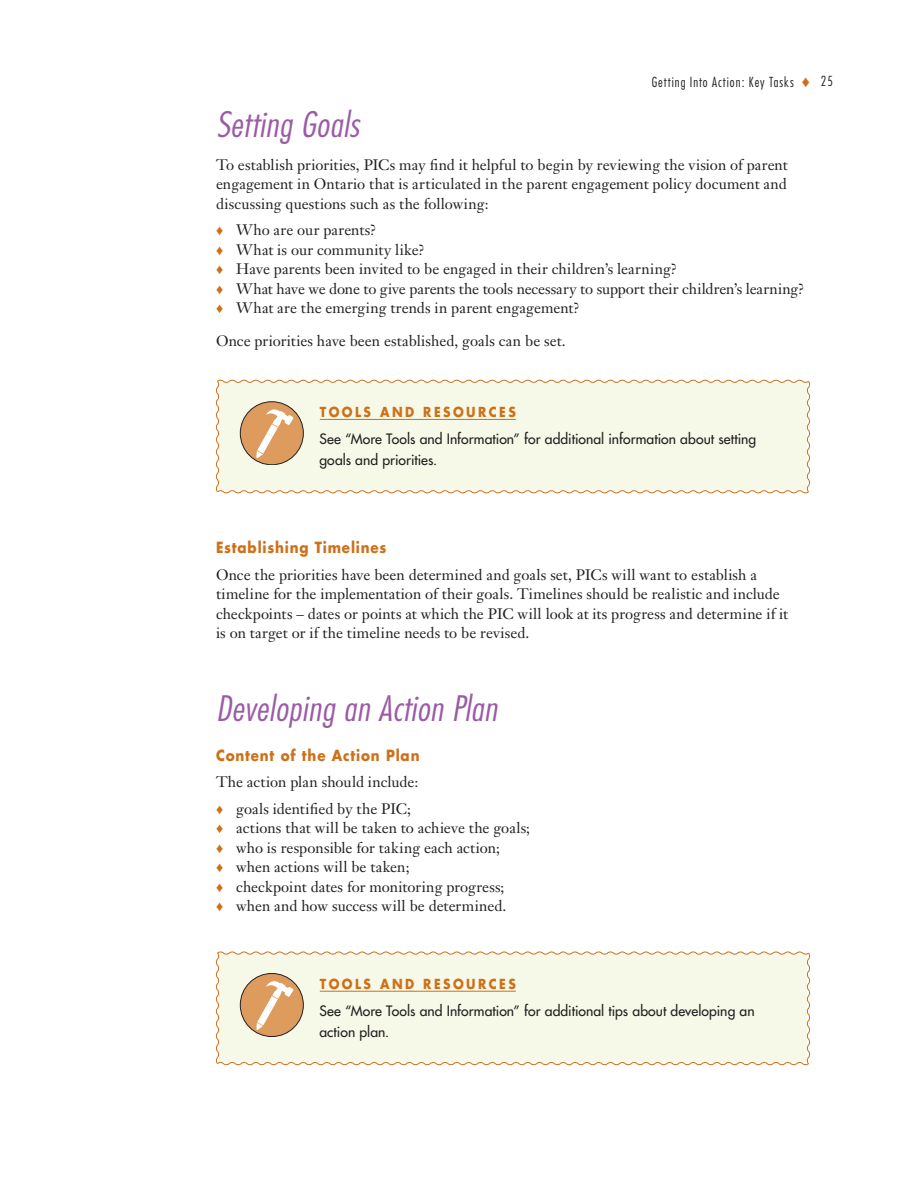
<style>
.page{position:relative;width:918px;height:1188px;background:#fff}
.page>*{position:absolute;margin:0;border:0;box-sizing:border-box;transform-origin:0 0}
.t1{font:italic 300 condensed 34.2px "Futura";letter-spacing:.02em;color:#9b5ba5;scale:1.05 1}
.t2{font:15px/19.5px "Janson Text";letter-spacing:.005em;color:#231f20}
.t3{font:700 15px "Futura";letter-spacing:.06em;color:#ce7019;scale:.9 1}
.t4{font:13.95px/21px "Futura";letter-spacing:.005em;color:#231f20}
.t5{font:700 13.5px "Futura";letter-spacing:.2em;color:#ce7019;scale:.9 1}
.t6{font:300 condensed 13.5px "Futura";letter-spacing:.07em;color:#231f20}
.s1{color:#ce7019}
</style>
<div class="page">
<svg style="left:215px;top:379px;width:596px;height:115px;background:#f3f1de"></svg>
<svg style="left:215px;top:951px;width:596px;height:115px;background:#f3f1de"></svg>
<p class="t6" style="left:652px;top:73px;width:183px">Getting Into Action: Key Tasks <span class="s1">♦</span> 25</p>
<h1 class="t1" style="left:216px;top:103px;width:138px">Setting Goals</h1>
<p class="t2" style="left:216px;top:155px;width:573px;text-align:justify">To establish priorities, PICs may find it helpful to begin by reviewing the vision of parent engagement in Ontario that is articulated in the parent engagement policy document and discussing questions such as the following:</p>
<p class="t2" style="left:216px;top:220px;width:590px"><span class="s1">♦</span> Who are our parents?<br><span class="s1">♦</span> What is our community like?<br><span class="s1">♦</span> Have parents been invited to be engaged in their children’s learning?<br><span class="s1">♦</span> What have we done to give parents the tools necessary to support their children’s learning? <span class="s1">♦</span> What are the emerging trends in parent engagement?</p>
<p class="t2" style="left:216px;top:331px;width:351px">Once priorities have been established, goals can be set.</p>
<p class="t5" style="left:320px;top:403px;width:23px">TOOL</p>
<p class="t5" style="left:364px;top:403px;width:171px">S AND RE SOU RCE S</p>
<p class="t4" style="left:319px;top:428px;width:438px">See “More Tools and Information” for additional information about setting goals and priorities.</p>
<p class="t3" style="left:216px;top:537px;width:191px">ESTABLISHING TIMELINES</p>
<p class="t2" style="left:216px;top:564px;width:574px">Once the priorities have been determined and goals set, PICs will want to establish a timeline for the implementation of their goals. Timelines should be realistic and include checkpoints – dates or points at which the PIC will look at its progress and determine if it is on target or if the timeline needs to be revised.</p>
<h1 class="t1" style="left:216px;top:687px;width:269px">Developing an Action Plan</h1>
<p class="t3" style="left:216px;top:745px;width:228px">CONTENT OF THE ACTION PLAN</p>
<p class="t2" style="left:216px;top:769px;width:204px;line-height:26.2px">The action plan should include: <span class="s1">♦</span> goals identified by the PIC;</p>
<p class="t2" style="left:216px;top:818px;width:316px"><span class="s1">♦</span> actions that will be taken to achieve the goals; <span class="s1">♦</span> who is responsible for taking each action;<br><span class="s1">♦</span> when actions will be taken;<br><span class="s1">♦</span> checkpoint dates for monitoring progress;<br><span class="s1">♦</span> when and how success will be determined.</p>
<p class="t5" style="left:320px;top:975px;width:23px">TOOL</p>
<p class="t5" style="left:364px;top:975px;width:171px">S AND RE SOU RCE S</p>
<p class="t4" style="left:319px;top:1000px;width:437px">See “More Tools and Information” for additional tips about developing an action plan.</p>
</div>
